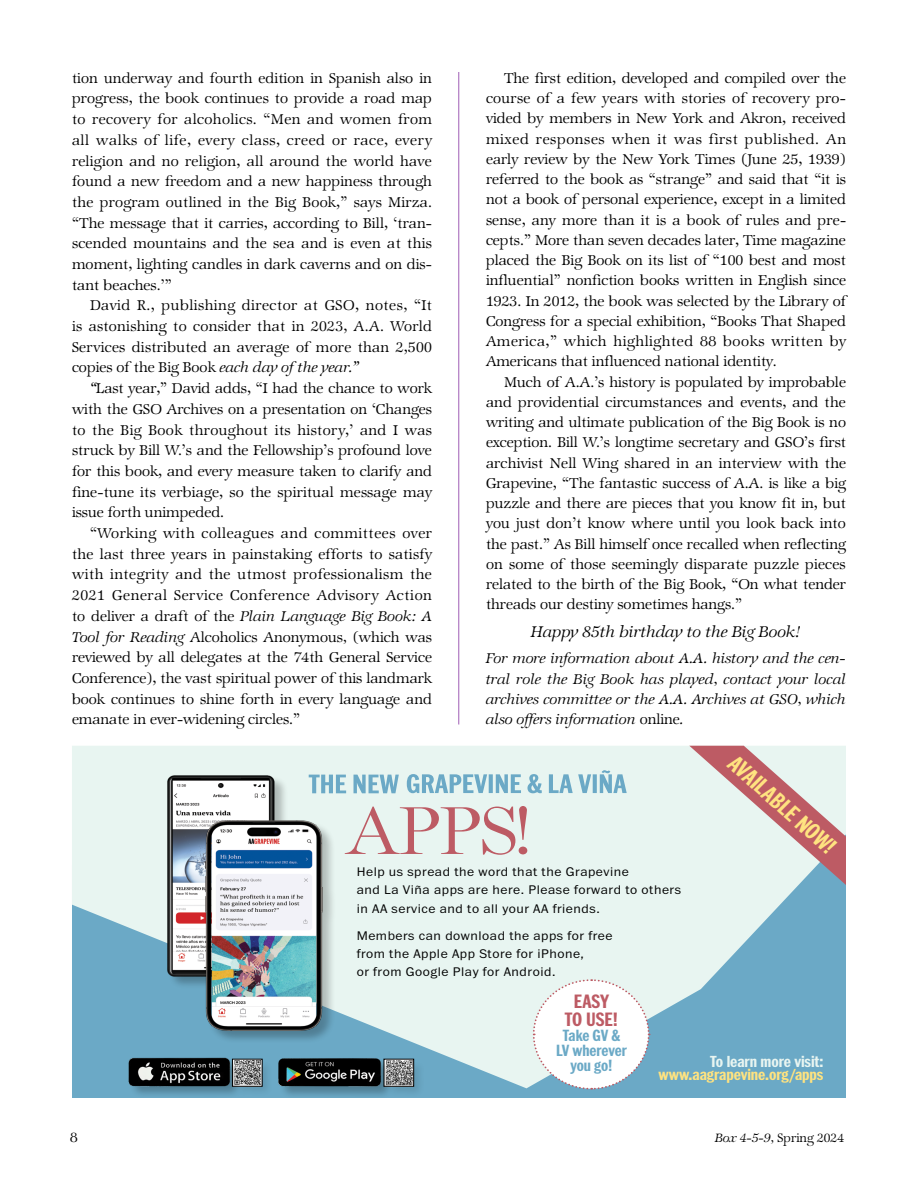
<style>
.page{position:relative;width:918px;height:1188px;background:#fff}
.page>*{position:absolute;margin:0;border:0;box-sizing:border-box;transform-origin:0 0}
.t1{font:700 24.45px "Franklin Cond ITC Pro";color:#ffe380}
.t2{font:700 20.1px/17.7px "Franklin Cond ITC Pro";color:#bd5b64;text-align:center;scale:1.06 1}
.t3{font:italic 300 17.25px "Zapf Internatl IT Cby BT";color:#000}
.t4{font:700 16.95px/15.1px "Franklin Cond ITC Pro";letter-spacing:-.005em;color:#6ba9c6;text-align:center;scale:1.06 1}
.t5{font:700 16.65px "Franklin Cond ITC Pro";letter-spacing:-.005em;color:#ffe380;scale:1.11 1}
.t6{font:700 16.65px "Franklin Cond ITC Pro";letter-spacing:-.005em;color:#e8f5f1;scale:1.11 1}
.t7{font:300 15.75px/20.7px "Zapf Internatl IT Cby BT";color:#000;text-align:justify}
.t8{font:italic 300 15.75px/20.2px "Zapf Internatl IT Cby BT";color:#000;text-align:justify}
.t9{font:300 15px "Zapf Internatl IT Cby BT";color:#000}
.t10{font:300 13.5px "Zapf Internatl IT Cby BT";color:#000}
.t11{font:300 13.05px/18.3px "Franklin ITC Pro";letter-spacing:.04em;color:#000;scale:1.06 1}
.s1{font-style:italic}
.s2{font-style:normal}
</style>
<div class="page">
<div style="left:72px;top:1088px;width:774px;height:10px;background:#6ba9c6"></div>
<svg style="left:72px;top:746px;width:774px;height:342px;background:#c1dde3"></svg>
<div style="left:168px;top:775px;width:121px;height:214px;background:#000;opacity:.25"></div>
<img style="left:168px;top:775px;width:107px;height:202px">
<div style="left:206px;top:820px;width:130px;height:224px;background:#000;opacity:.25"></div>
<img style="left:205px;top:821px;width:118px;height:210px">
<svg style="left:345px;top:806px;width:182px;height:49px;background:#ddcfce"></svg>
<svg style="left:407px;top:770px;width:220px;height:23px;background:#b3d4de"></svg>
<svg style="left:309px;top:775px;width:90px;height:18px;background:#a5ccd9"></svg>
<svg style="left:689px;top:746px;width:157px;height:139px;background:#d8c6c7"></svg>
<svg style="left:532px;top:978px;width:118px;height:112px"></svg>
<div style="left:279px;top:1057px;width:147px;height:41px;background:#68a4c0"></div>
<img style="left:277px;top:1047px;width:140px;height:47px">
<div style="left:129px;top:1058px;width:144px;height:40px;background:#69a6c2"></div>
<img style="left:125px;top:1053px;width:140px;height:45px">
<hr style="left:458px;top:72px;width:1px;height:652px;background:#a05eb5">
<p class="t7" style="left:72px;top:68px;width:362px">tion underway and fourth edition in Spanish also in progress, the book continues to provide a road map to recovery for alcoholics. “Men and women from all walks of life, every class, creed or race, every religion and no religion, all around the world have found a new freedom and a new happiness through the program outlined in the Big Book,” says Mirza. “The message that it carries, according to Bill, ‘tran&shy;scended mountains and the sea and is even at this moment, lighting candles in dark caverns and on dis&shy;tant beaches.’”</p>
<p class="t7" style="left:72px;top:295px;width:362px;text-indent:18px">David R., publishing director at GSO, notes, “It is astonishing to consider that in 2023, A.A. World Services distributed an average of more than 2,500 copies of the Big Book <span class="s1">each day of the year.”</span></p>
<p class="t7" style="left:72px;top:378px;width:362px;text-indent:18px"><span class="s1">“</span>Last year,” David adds, “I had the chance to work with the GSO Archives on a presentation on ‘Changes to the Big Book throughout its history,’ and I was struck by Bill W.’s and the Fellowship’s profound love for this book, and every measure taken to clarify and fine-tune its verbiage, so the spiritual message may issue forth unimpeded.</p>
<p class="t7" style="left:72px;top:523px;width:362px;text-indent:18px">“Working with colleagues and committees over the last three years in painstaking efforts to satisfy with integrity and the utmost professionalism the 2021 General Service Conference Advisory Action to deliver a draft of the <span class="s1">Plain Language Big Book: A Tool for Reading</span> Alcoholics Anonymous<span class="s1">,</span> (which was reviewed by all delegates at the 74th General Service Conference), the vast spiritual power of this landmark book continues to shine forth in every language and emanate in ever-widening circles.”</p>
<p class="t7" style="left:486px;top:68px;width:362px;line-height:20.2px;text-indent:18px">The first edition, developed and compiled over the course of a few years with stories of recovery pro&shy;vided by members in New York and Akron, received mixed responses when it was first published. An early review by the New York Times (June 25, 1939) referred to the book as “strange” and said that “it is not a book of personal experience, except in a limited sense, any more than it is a book of rules and pre&shy;cepts.” More than seven decades later, Time magazine placed the Big Book on its list of “100 best and most influential” nonfiction books written in English since 1923. In 2012, the book was selected by the Library of Congress for a special exhibition, “Books That Shaped America,” which highlighted 88 books written by Americans that influenced national identity.</p>
<p class="t7" style="left:486px;top:372px;width:362px;line-height:20.2px;text-indent:18px">Much of A.A.’s history is populated by improbable and providential circumstances and events, and the writing and ultimate publication of the Big Book is no exception. Bill W.’s longtime secretary and GSO’s first archivist Nell Wing shared in an interview with the Grapevine, “The fantastic success of A.A. is like a big puzzle and there are pieces that you know fit in, but you just don’t know where until you look back into the past.” As Bill himself once recalled when reflecting on some of those seemingly disparate puzzle pieces related to the birth of the Big Book, “On what tender threads our destiny sometimes hangs.”</p>
<p class="t3" style="left:531px;top:622px;width:271px">Happy 85th birthday to the Big Book!</p>
<p class="t8" style="left:486px;top:649px;width:362px">For more information about A.A. history and the cen&shy;tral role the Big Book has played, contact your local archives committee or the A.A. Archives at GSO, which also offers information <span class="s2">online</span>.</p>
<h1 class="t1" style="left:741px;top:750px;width:136px;rotate:42deg">AVAILABLE NOW!</h1>
<p class="t11" style="left:357px;top:863px;width:308px">Help us spread the word that the Grapevine<br>and La Viña apps are here. Please forward to others in AA service and to all your AA friends.</p>
<p class="t11" style="left:357px;top:927px;width:243px">Members can download the apps for free from the Apple App Store for iPhone,<br>or from Google Play for Android.</p>
<p class="t2" style="left:565px;top:993px;width:52px">EASY<br>TO USE!</p>
<p class="t4" style="left:556px;top:1028px;width:69px">Take GV &amp;<br>LV wherever you go!</p>
<p class="t6" style="left:710px;top:1053px;width:104px">To learn more visit:</p>
<p class="t5" style="left:659px;top:1066px;width:150px">www.aagrapevine.org/apps</p>
<p class="t9" style="left:70px;top:1128px;width:9px">8</p>
<p class="t10" style="left:715px;top:1130px;width:130px"><span class="s1">Box 4-5-9,</span> Spring 2024</p>
</div>
